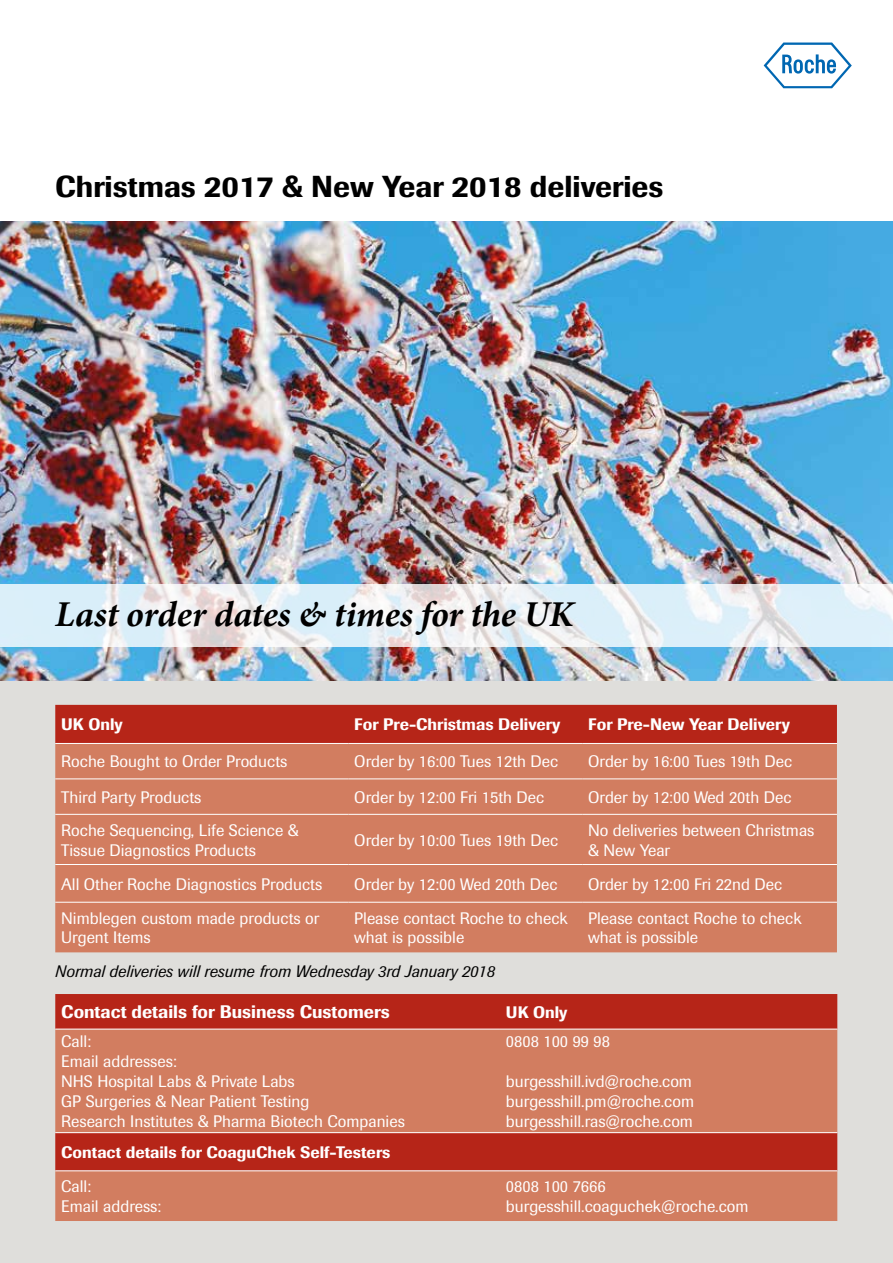
<style>
.page{position:relative;width:893px;height:1263px;background:#fff}
.page>*{position:absolute;margin:0;border:0;box-sizing:border-box;transform-origin:0 0}
.t1{font:italic 700 36px "Minion";letter-spacing:-.005em;color:#000}
.t2{font:500 30px "Imago";color:#000}
.t3{font:500 18px "Imago";color:#fff}
.t4{font:16.5px/19.8px "Imago";color:#fff}
.t5{font:500 16.5px "Imago";color:#fff}
.t6{font:italic 16.5px "Imago";color:#000}
</style>
<div class="page">
<img style="left:0;top:221px;width:893px;height:460px">
<svg style="left:0;top:585px;width:893px;height:62px;fill:#dfeff9"></svg>
<div style="left:0;top:681px;width:893px;height:582px;background:#dfdedb"></div>
<svg style="left:764px;top:43px;width:88px;height:45px"></svg>
<div style="left:55px;top:705px;width:782px;height:38px;background:#b62518"></div>
<div style="left:55px;top:744px;width:782px;height:208px;background:#d27d60"></div>
<hr style="left:55px;top:743px;width:293px;height:1px;background:#fff">
<hr style="left:348px;top:743px;width:234px;height:1px;background:#fff">
<hr style="left:582px;top:743px;width:255px;height:1px;background:#fff">
<hr style="left:55px;top:778px;width:293px;height:1px;background:#fff">
<hr style="left:348px;top:778px;width:234px;height:1px;background:#fff">
<hr style="left:582px;top:778px;width:255px;height:1px;background:#fff">
<hr style="left:55px;top:814px;width:293px;height:1px;background:#fff">
<hr style="left:348px;top:814px;width:234px;height:1px;background:#fff">
<hr style="left:582px;top:814px;width:255px;height:1px;background:#fff">
<hr style="left:55px;top:864px;width:293px;height:1px;background:#fff">
<hr style="left:348px;top:864px;width:234px;height:1px;background:#fff">
<hr style="left:582px;top:864px;width:255px;height:1px;background:#fff">
<hr style="left:55px;top:902px;width:293px;height:1px;background:#fff">
<hr style="left:348px;top:902px;width:234px;height:1px;background:#fff">
<hr style="left:582px;top:902px;width:255px;height:1px;background:#fff">
<div style="left:55px;top:994px;width:782px;height:35px;background:#b62518"></div>
<svg style="left:55px;top:1030px;width:782px;height:191px;fill:#d27d60"></svg>
<hr style="left:55px;top:1029px;width:445px;height:1px;background:#fff">
<hr style="left:500px;top:1029px;width:337px;height:1px;background:#fff">
<hr style="left:55px;top:1132px;width:445px;height:1px;background:#fff">
<hr style="left:500px;top:1132px;width:337px;height:1px;background:#fff">
<hr style="left:55px;top:1170px;width:445px;height:1px;background:#fff">
<hr style="left:500px;top:1170px;width:337px;height:1px;background:#fff">
<h2 class="t2" style="left:55px;top:167px;width:610px">Christmas 2017 &amp; New Year 2018 deliveries</h2>
<h1 class="t1" style="left:55px;top:589px;width:520px">Last order dates &amp; times for the UK</h1>
<p class="t5" style="left:61px;top:714px;width:63px">UK Only</p>
<p class="t5" style="left:354px;top:714px;width:208px">For Pre-Christmas Delivery</p>
<p class="t5" style="left:588px;top:714px;width:203px">For Pre-New Year Delivery</p>
<p class="t4" style="left:61px;top:751px;width:228px">Roche Bought to Order Products</p>
<p class="t4" style="left:354px;top:751px;width:206px">Order by 16:00 Tues 12th Dec</p>
<p class="t4" style="left:588px;top:751px;width:206px">Order by 16:00 Tues 19th Dec</p>
<p class="t4" style="left:61px;top:787px;width:142px">Third Party Products</p>
<p class="t4" style="left:354px;top:787px;width:192px">Order by 12:00 Fri 15th Dec</p>
<p class="t4" style="left:588px;top:787px;width:205px">Order by 12:00 Wed 20th Dec</p>
<p class="t4" style="left:61px;top:820px;width:239px">Roche Sequencing, Life Science &amp;<br>Tissue Diagnostics Products</p>
<p class="t4" style="left:354px;top:830px;width:206px">Order by 10:00 Tues 19th Dec</p>
<p class="t4" style="left:588px;top:820px;width:228px">No deliveries between Christmas &amp; New Year</p>
<p class="t4" style="left:61px;top:874px;width:263px">All Other Roche Diagnostics Products</p>
<p class="t4" style="left:354px;top:874px;width:205px">Order by 12:00 Wed 20th Dec</p>
<p class="t4" style="left:588px;top:874px;width:196px">Order by 12:00 Fri 22nd Dec</p>
<p class="t4" style="left:61px;top:908px;width:260px">Nimblegen custom made products or<br>Urgent Items</p>
<p class="t4" style="left:354px;top:908px;width:215px">Please contact Roche to check what is possible</p>
<p class="t4" style="left:588px;top:908px;width:215px">Please contact Roche to check what is possible</p>
<p class="t6" style="left:55px;top:960px;width:441px">Normal deliveries will resume from Wednesday 3rd January 2018</p>
<p class="t3" style="left:61px;top:1000px;width:330px">Contact details for Business Customers</p>
<p class="t5" style="left:506px;top:1001px;width:63px">UK Only</p>
<p class="t4" style="left:61px;top:1032px;width:345px">Call:<br>Email addresses:<br>NHS Hospital Labs &amp; Private Labs<br>GP Surgeries &amp; Near Patient Testing<br>Research Institutes &amp; Pharma Biotech Companies</p>
<p class="t4" style="left:506px;top:1032px;width:106px">0808 100 99 98</p>
<p class="t4" style="left:506px;top:1071px;width:190px">burgesshill.ivd@roche.com burgesshill.pm@roche.com burgesshill.ras@roche.com</p>
<p class="t5" style="left:61px;top:1141px;width:331px">Contact details for CoaguChek Self-Testers</p>
<p class="t4" style="left:61px;top:1176px;width:102px">Call:<br>Email address:</p>
<p class="t4" style="left:506px;top:1176px;width:244px">0808 100 7666 burgesshill.coaguchek@roche.com</p>
</div>
